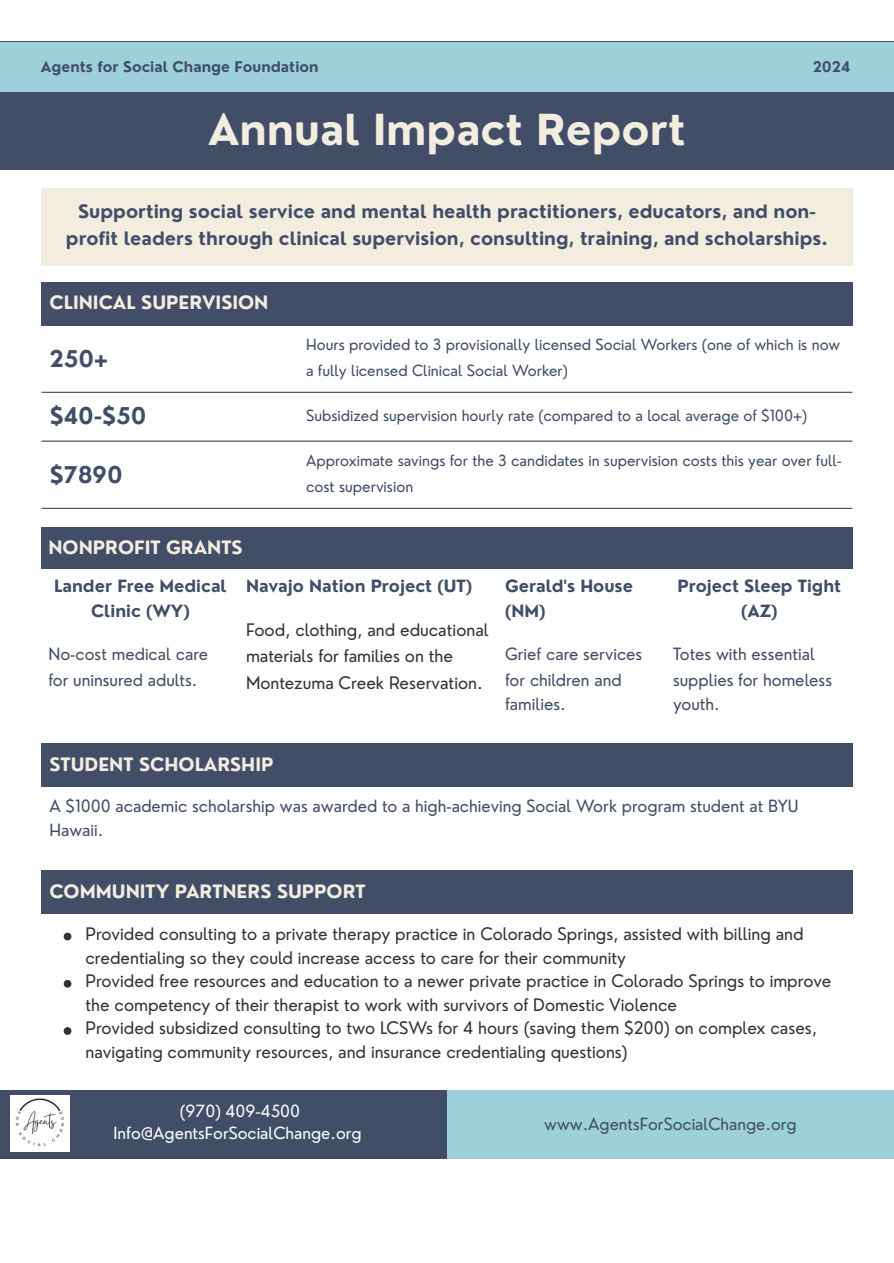
<style>
.page{position:relative;width:894px;height:1263px;background:#fff}
.page>*{position:absolute;margin:0;border:0;box-sizing:border-box;transform-origin:0 0}
.t1{font:700 41.7px "Nourd";color:#f3ede0}
.t2{font:700 22.5px "Nourd";letter-spacing:-.005em;color:#424e68}
.t3{font:700 18px/27px "Nourd";color:#424e68;text-align:center}
.t4{font:700 18px "Nourd";color:#f3ede0}
.t5{font:16.8px/23.7px "Nourd";color:#333}
.t6{font:16.5px/25.3px "Nourd";color:#424e68}
.t7{font:700 16.5px/24.8px "Nourd";color:#424e68;text-align:center}
.t8{font:16.35px "Nourd";color:#fff}
.t9{font:16.35px "Nourd";color:#424e68}
.t10{font:15px/25.8px "Nourd";color:#424e68}
.t11{font:700 14.25px "Nourd";color:#424e68}
</style>
<div class="page">
<div style="left:0;top:42px;width:893px;height:128px;background:#424e68"></div>
<div style="left:0;top:42px;width:893px;height:50px;background:#9dd0db"></div>
<div style="left:42px;top:188px;width:810px;height:78px;background:#f3ede0"></div>
<div style="left:42px;top:282px;width:810px;height:44px;background:#424e68"></div>
<hr style="left:42px;top:392px;width:810px;height:1px;background:#424e68">
<hr style="left:42px;top:441px;width:810px;height:1px;background:#424e68">
<hr style="left:42px;top:508px;width:810px;height:1px;background:#424e68">
<div style="left:42px;top:528px;width:810px;height:41px;background:#424e68"></div>
<div style="left:42px;top:744px;width:810px;height:43px;background:#424e68"></div>
<div style="left:42px;top:871px;width:810px;height:43px;background:#424e68"></div>
<svg style="left:64px;top:933px;width:7px;height:7px"></svg>
<svg style="left:64px;top:980px;width:7px;height:8px"></svg>
<svg style="left:64px;top:1027px;width:7px;height:8px"></svg>
<div style="left:0;top:1090px;width:447px;height:69px;background:#424e68"></div>
<div style="left:447px;top:1090px;width:446px;height:69px;background:#9dd0db"></div>
<img style="left:10px;top:1096px;width:60px;height:55px">
<p class="t11" style="left:41px;top:58px;width:279px">Agents for Social Change Foundation</p>
<p class="t11" style="left:812px;top:58px;width:39px">2024</p>
<p class="t1" style="left:208px;top:104px;width:479px">Annual Impact Report</p>
<p class="t3" style="left:66px;top:198px;width:763px">Supporting social service and mental health practitioners, educators, and non&shy;profit leaders through clinical supervision, consulting, training, and scholarships.</p>
<p class="t4" style="left:50px;top:291px;width:220px">CLINICAL SUPERVISION</p>
<p class="t2" style="left:50px;top:345px;width:60px">250+</p>
<p class="t10" style="left:306px;top:332px;width:535px">Hours provided to 3 provisionally licensed Social Workers (one of which is now a fully licensed Clinical Social Worker)</p>
<p class="t2" style="left:50px;top:402px;width:99px">$40-$50</p>
<p class="t10" style="left:306px;top:402px;width:502px">Subsidized supervision hourly rate (compared to a local average of $100+)</p>
<p class="t2" style="left:50px;top:461px;width:75px">$7890</p>
<p class="t10" style="left:306px;top:448px;width:537px">Approximate savings for the 3 candidates in supervision costs this year over full&shy;cost supervision</p>
<p class="t4" style="left:48px;top:536px;width:196px">NONPROFIT GRANTS</p>
<h1 class="t7" style="left:54px;top:574px;width:174px">Lander Free Medical<br>Clinic (WY)</h1>
<p class="t6" style="left:48px;top:641px;width:161px;line-height:25.8px">No-cost medical care for uninsured adults.</p>
<h1 class="t7" style="left:246px;top:574px;width:227px">Navajo Nation Project (UT)</h1>
<p class="t5" style="left:246px;top:617px;width:244px;line-height:26.4px">Food, clothing, and educational materials for families on the<br>Montezuma Creek Reservation.</p>
<h1 class="t7" style="left:505px;top:574px;width:129px;text-align:left">Gerald's House (NM)</h1>
<p class="t6" style="left:505px;top:641px;width:139px">Grief care services for children and families.</p>
<h1 class="t7" style="left:677px;top:574px;width:165px">Project Sleep Tight (AZ)</h1>
<p class="t6" style="left:672px;top:641px;width:161px">Totes with essential supplies for homeless youth.</p>
<p class="t4" style="left:50px;top:753px;width:225px">STUDENT SCHOLARSHIP</p>
<p class="t6" style="left:50px;top:793px;width:750px;line-height:24.8px">A $1000 academic scholarship was awarded to a high-achieving Social Work program student at BYU<br>Hawaii.</p>
<p class="t4" style="left:50px;top:880px;width:317px">COMMUNITY PARTNERS SUPPORT</p>
<p class="t5" style="left:86px;top:922px;width:719px">Provided consulting to a private therapy practice in Colorado Springs, assisted with billing and credentialing so they could increase access to care for their community</p>
<p class="t5" style="left:86px;top:969px;width:747px">Provided free resources and education to a newer private practice in Colorado Springs to improve the competency of their therapist to work with survivors of Domestic Violence</p>
<p class="t5" style="left:86px;top:1016px;width:732px">Provided subsidized consulting to two LCSWs for 4 hours (saving them $200) on complex cases, navigating community resources, and insurance credentialing questions)</p>
<p class="t8" style="left:180px;top:1100px;width:122px">(970) 409-4500</p>
<p class="t8" style="left:114px;top:1122px;width:249px">Info@AgentsForSocialChange.org</p>
<p class="t9" style="left:544px;top:1113px;width:254px">www.AgentsForSocialChange.org</p>
</div>
